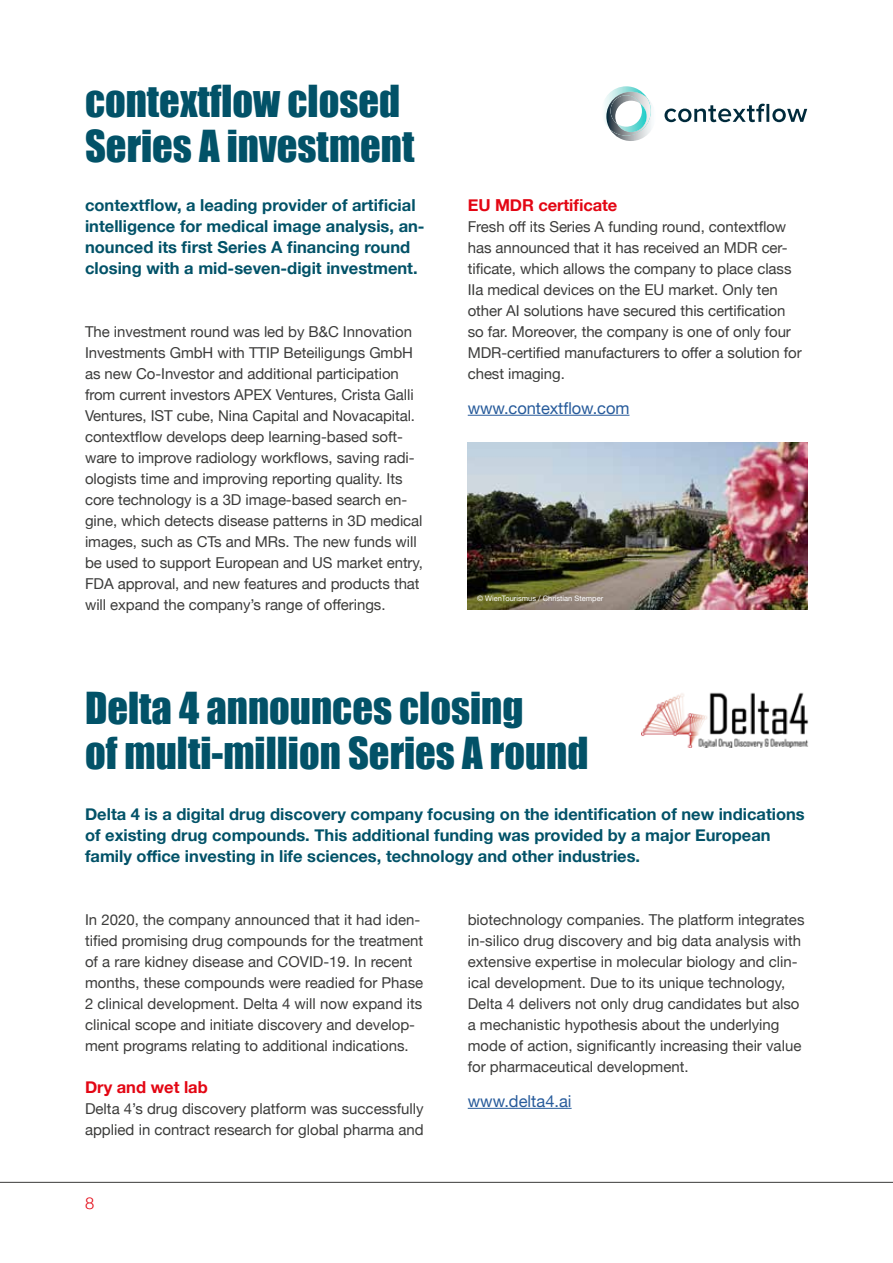
<style>
.page{position:relative;width:893px;height:1263px;background:#fff}
.page>*{position:absolute;margin:0;border:0;box-sizing:border-box;transform-origin:0 0}
.Ü1{font:40.5px/45px "Impact";color:#025268}
.Ü2{font:700 16.5px/21px "Helvetica Neue";color:#025268}
.Links{font:16.5px "Helvetica Neue";letter-spacing:-.005em;color:#275b9b}
.U3{font:700 16.5px "Helvetica Neue";letter-spacing:-.005em;color:#e30613}
.t1{font:300 16.5px "Helvetica Neue";color:#e30613}
.copytext{font:15px/21px "Helvetica Neue";letter-spacing:-.005em;color:#3c3c3b}
.copyright{font:7.5px "Helvetica Neue";color:#fff}
</style>
<div class="page">
<img style="left:604px;top:86px;width:38px;height:38px">
<svg style="left:616px;top:136px;width:29px;height:5px"></svg>
<img style="left:606px;top:92px;width:45px;height:44px">
<svg style="left:664px;top:104px;width:143px;height:18px"></svg>
<img style="left:641px;top:692px;width:168px;height:56px">
<hr style="left:0;top:1182px;width:893px;height:1px;background:#575756">
<hr style="left:468px;top:415px;width:161px;height:1px;background:#275b9b">
<img style="left:468px;top:442px;width:340px;height:168px">
<hr style="left:468px;top:1108px;width:104px;height:1px;background:#275b9b">
<h1 class="Ü1" style="left:85px;top:78px;width:317px">contextflow closed</h1>
<h1 class="Ü1" style="left:85px;top:123px;width:331px">Series A investment</h1>
<h2 class="Ü2" style="left:85px;top:195px;width:341px">contextflow, a leading provider of artificial intelligence for medical image analysis, an&shy;nounced its first Series A financing round closing with a mid-seven-digit investment.</h2>
<p class="copytext" style="left:85px;top:322px;width:339px">The investment round was led by B&amp;C Innovation Investments GmbH with TTIP Beteiligungs GmbH as new Co-Investor and additional participation from current investors APEX Ventures, Crista Galli Ventures, IST cube, Nina Capital and Novacapital. contextflow develops deep learning-based soft&shy;ware to improve radiology workflows, saving radi&shy;ologists time and improving reporting quality. Its core technology is a 3D image-based search en&shy;gine, which detects disease patterns in 3D medical images, such as CTs and MRs. The new funds will be used to support European and US market entry, FDA approval, and new features and products that will expand the company’s range of offerings.</p>
<h3 class="U3" style="left:468px;top:192px;width:151px">EU MDR certificate</h3>
<p class="copytext" style="left:468px;top:217px;width:335px">Fresh off its Series A funding round, contextflow has announced that it has received an MDR cer&shy;tificate, which allows the company to place class IIa medical devices on the EU market. Only ten other AI solutions have secured this certification so far. Moreover, the company is one of only four MDR-certified manufacturers to offer a solution for chest imaging.</p>
<p class="Links" style="left:468px;top:396px;width:163px">www.contextflow.com</p>
<p class="copyright" style="left:477px;top:592px;width:128px">© WienTourismus / Christian Stemper</p>
<h1 class="Ü1" style="left:85px;top:685px;width:505px">Delta 4 announces closing<br>of multi-million Series A round</h1>
<h2 class="Ü2" style="left:85px;top:804px;width:721px">Delta 4 is a digital drug discovery company focusing on the identification of new indications of existing drug compounds. This additional funding was provided by a major European family office investing in life sciences, technology and other industries.</h2>
<p class="copytext" style="left:85px;top:910px;width:340px">In 2020, the company announced that it had iden&shy;tified promising drug compounds for the treatment of a rare kidney disease and COVID-19. In recent months, these compounds were readied for Phase 2 clinical development. Delta 4 will now expand its clinical scope and initiate discovery and develop&shy;ment programs relating to additional indications.</p>
<h3 class="U3" style="left:85px;top:1074px;width:124px">Dry and wet lab</h3>
<p class="copytext" style="left:85px;top:1099px;width:340px">Delta 4’s drug discovery platform was successfully applied in contract research for global pharma and</p>
<p class="t1" style="left:85px;top:1190px;width:11px">8</p>
<p class="copytext" style="left:468px;top:910px;width:338px">biotechnology companies. The platform integrates in-silico drug discovery and big data analysis with extensive expertise in molecular biology and clin&shy;ical development. Due to its unique technology, Delta 4 delivers not only drug candidates but also a mechanistic hypothesis about the underlying mode of action, significantly increasing their value for pharmaceutical development.</p>
<p class="Links" style="left:468px;top:1089px;width:105px">www.delta4.ai</p>
</div>
